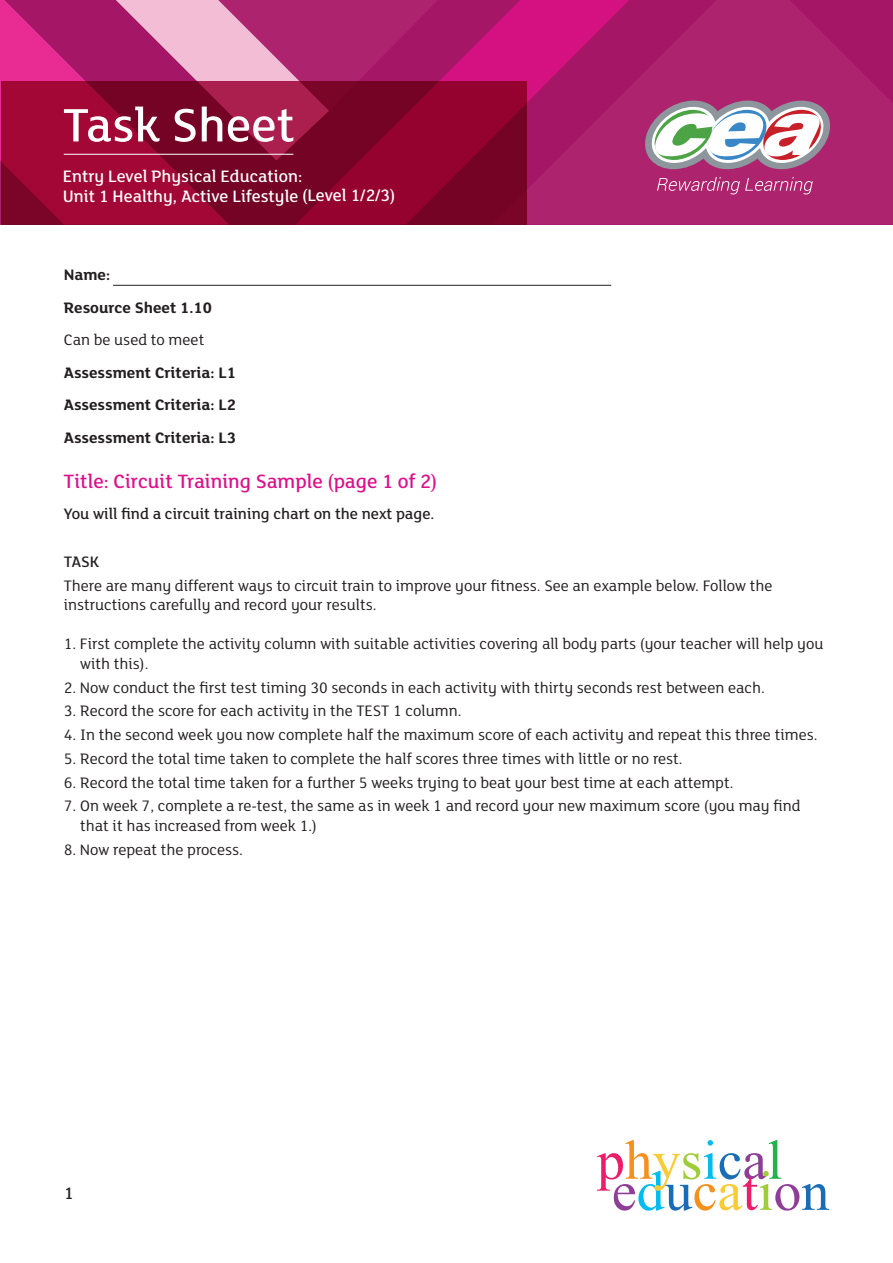
<style>
.page{position:relative;width:893px;height:1263px;background:#fff}
.page>*{position:absolute;margin:0;border:0;box-sizing:border-box;transform-origin:0 0}
.t1{font:500 51px "FS Lola";color:#fff}
.Title_Heading{font:500 21px "FS Lola";color:#dc108a}
.t2{font:500 18px/19.5px "FS Lola";color:#fff}
.t3{font:500 18px "FS Lola";color:#231f20}
.tabs_regular{font:16.5px/19.5px "FS Lola";color:#231f20}
.Body{font:16.5px/19.5px "FS Lola";color:#231f20}
.Heading_2{font:700 16.5px "FS Lola";color:#231f20}
.Tabs_Medium{font:500 16.5px "FS Lola";color:#231f20}
</style>
<div class="page">
<svg style="left:663px;top:0;width:230px;height:224px;background:#ac206c"></svg>
<svg style="left:0;top:0;width:82px;height:137px;background:#c9227f"></svg>
<svg style="left:471px;top:0;width:192px;height:224px;background:#b4196f"></svg>
<svg style="left:82px;top:0;width:389px;height:81px;background:#bd4686"></svg>
<svg style="left:1px;top:81px;width:525px;height:143px;background:#8c062f"></svg>
<svg style="left:657px;top:177px;width:156px;height:17px;background:#ba4584"></svg>
<svg style="left:645px;top:101px;width:185px;height:69px"></svg>
<hr style="left:64px;top:154px;width:229px;height:1px;background:#fff">
<svg style="left:597px;top:1140px;width:232px;height:70px"></svg>
<hr style="left:113px;top:285px;width:498px;height:1px;background:#231f20">
<h1 class="t1" style="left:63px;top:92px;width:234px">Task Sheet</h1>
<p class="t2" style="left:63px;top:166px;width:334px">Entry Level Physical Education:<br>Unit 1 Healthy, Active Lifestyle (Level 1/2/3)</p>
<p class="Heading_2" style="left:64px;top:264px;width:48px">Name:</p>
<p class="Heading_2" style="left:64px;top:296px;width:150px">Resource Sheet 1.10</p>
<p class="tabs_regular" style="left:64px;top:329px;width:142px">Can be used to meet</p>
<p class="Heading_2" style="left:64px;top:361px;width:174px">Assessment Criteria: L1</p>
<p class="Heading_2" style="left:64px;top:393px;width:174px">Assessment Criteria: L2</p>
<p class="Heading_2" style="left:64px;top:426px;width:174px">Assessment Criteria: L3</p>
<p class="Title_Heading" style="left:64px;top:467px;width:375px">Title: Circuit Training Sample (page 1 of 2)</p>
<p class="Tabs_Medium" style="left:64px;top:503px;width:372px">You will find a circuit training chart on the next page.</p>
<p class="Tabs_Medium" style="left:64px;top:551px;width:37px">TASK</p>
<p class="Body" style="left:64px;top:575px;width:710px">There are many different ways to circuit train to improve your fitness. See an example below. Follow the instructions carefully and record your results.</p>
<p class="tabs_regular" style="left:80px;top:633px;width:745px;text-indent:-16px">1. First complete the activity column with suitable activities covering all body parts (your teacher will help you with this).</p>
<p class="tabs_regular" style="left:64px;top:677px;width:703px">2. Now conduct the first test timing 30 seconds in each activity with thirty seconds rest between each.</p>
<p class="tabs_regular" style="left:64px;top:700px;width:399px">3. Record the score for each activity in the TEST 1 column.</p>
<p class="tabs_regular" style="left:64px;top:724px;width:755px">4. In the second week you now complete half the maximum score of each activity and repeat this three times.</p>
<p class="tabs_regular" style="left:64px;top:748px;width:620px">5. Record the total time taken to complete the half scores three times with little or no rest.</p>
<p class="tabs_regular" style="left:64px;top:772px;width:671px">6. Record the total time taken for a further 5 weeks trying to beat your best time at each attempt.</p>
<p class="tabs_regular" style="left:80px;top:795px;width:722px;text-indent:-16px">7. On week 7, complete a re-test, the same as in week 1 and record your new maximum score (you may find that it has increased from week 1.)</p>
<p class="Body" style="left:64px;top:839px;width:181px">8. Now repeat the process.</p>
<p class="t3" style="left:64px;top:1182px;width:11px">1</p>
</div>
